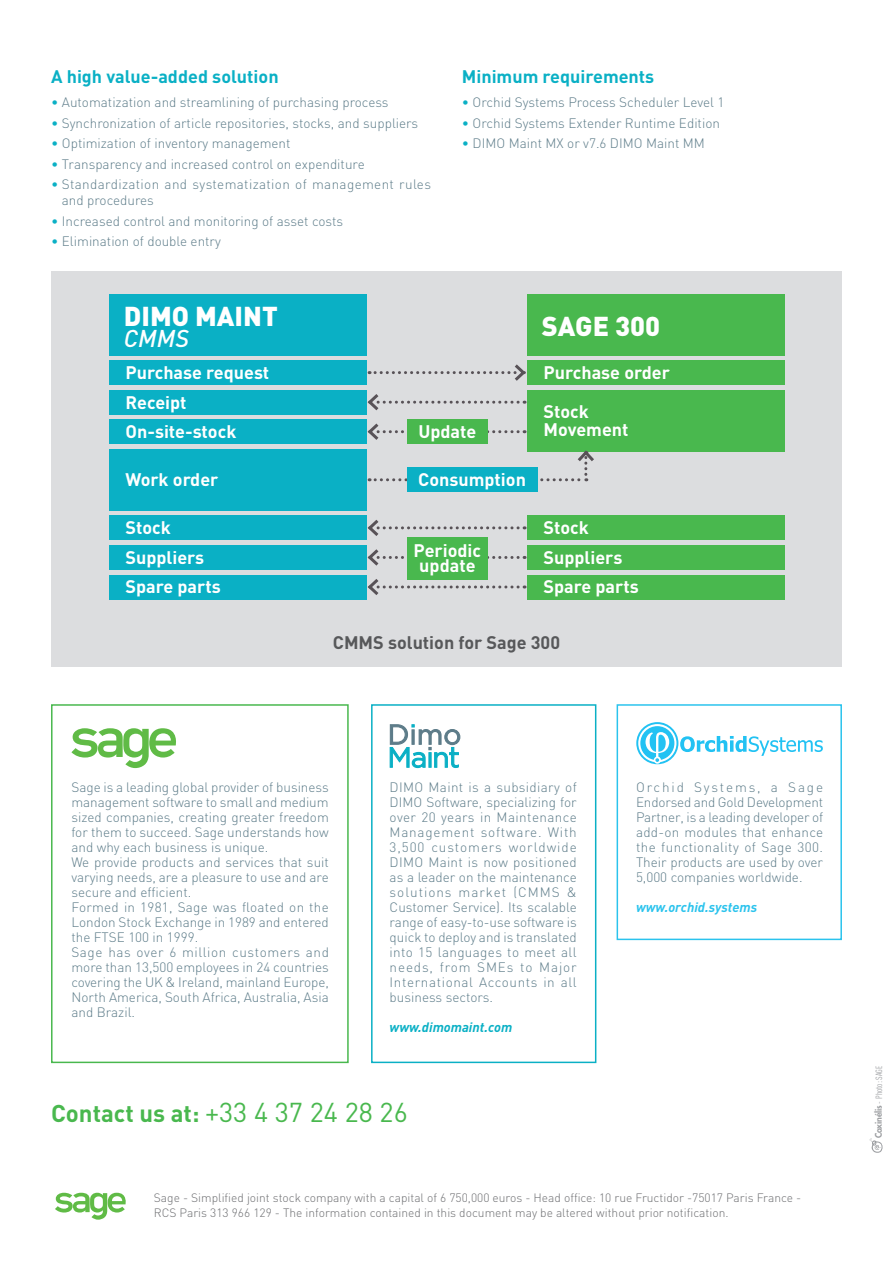
<style>
.page{position:relative;width:893px;height:1263px;background:#fff}
.page>*{position:absolute;margin:0;border:0;box-sizing:border-box;transform-origin:0 0}
.t1{font:900 27px "DIN";color:#fff}
.t2{font:700 24px "DIN";color:#49b84e}
.t3{font:italic 500 24px "DIN";color:#fff}
.t4{font:700 18px/18px "DIN";color:#fff}
.t5{font:700 18px "DIN";color:#0ab0c5}
.t6{font:700 18px "DIN";color:#57585a}
.t7{font:300 13.5px/15px "DIN";color:#5d7c89;text-align:justify}
.t8{font:300 13.5px/16.2px "DIN";letter-spacing:.025em;color:#5d7c89}
.t9{font:italic 700 13.5px "DIN";color:#2bc3ed}
.t10{font:italic 700 13.5px "DIN";color:#0ab0c5}
.t11{font:300 12px/14.4px "DIN";color:#6c6d70}
.t12{font:9px "DIN Cond";color:#9b9da0}
.s1{color:#0ab0c5}
.s2{font-weight:400;font-size:27px}
.s3{font-family:"Futura";font-weight:800;font-size:8.85px}
</style>
<div class="page">
<svg style="left:869px;top:1138px;width:14px;height:15px"></svg>
<svg style="left:389px;top:724px;width:72px;height:45px"></svg>
<svg style="left:71px;top:728px;width:105px;height:40px"></svg>
<div style="left:51px;top:704px;width:298px;height:359px;border:2px solid #49b84e"></div>
<div style="left:371px;top:704px;width:225px;height:359px;border:2px solid #0ab0c5"></div>
<div style="left:617px;top:704px;width:225px;height:236px;border:2px solid #2bc3ed"></div>
<svg style="left:55px;top:1193px;width:71px;height:27px"></svg>
<div style="left:51px;top:272px;width:791px;height:395px;background:#dcdddf"></div>
<div style="left:109px;top:294px;width:257px;height:61px;background:#0ab0c5"></div>
<div style="left:109px;top:361px;width:257px;height:24px;background:#0ab0c5"></div>
<div style="left:109px;top:390px;width:257px;height:24px;background:#0ab0c5"></div>
<div style="left:109px;top:420px;width:257px;height:24px;background:#0ab0c5"></div>
<div style="left:109px;top:516px;width:257px;height:24px;background:#0ab0c5"></div>
<div style="left:109px;top:545px;width:257px;height:24px;background:#0ab0c5"></div>
<div style="left:109px;top:575px;width:257px;height:24px;background:#0ab0c5"></div>
<div style="left:109px;top:449px;width:257px;height:61px;background:#0ab0c5"></div>
<div style="left:527px;top:390px;width:257px;height:61px;background:#49b84e"></div>
<div style="left:527px;top:294px;width:257px;height:61px;background:#49b84e"></div>
<div style="left:527px;top:361px;width:257px;height:24px;background:#49b84e"></div>
<div style="left:527px;top:516px;width:257px;height:24px;background:#49b84e"></div>
<div style="left:527px;top:545px;width:257px;height:24px;background:#49b84e"></div>
<div style="left:527px;top:575px;width:257px;height:24px;background:#49b84e"></div>
<svg style="left:369px;top:364px;width:157px;height:17px"></svg>
<svg style="left:366px;top:391px;width:152px;height:22px"></svg>
<svg style="left:366px;top:517px;width:152px;height:22px"></svg>
<svg style="left:366px;top:420px;width:231px;height:61px"></svg>
<svg style="left:366px;top:546px;width:152px;height:23px"></svg>
<svg style="left:366px;top:576px;width:152px;height:22px"></svg>
<div style="left:407px;top:468px;width:130px;height:24px;background:#0ab0c5"></div>
<div style="left:407px;top:420px;width:81px;height:24px;background:#49b84e"></div>
<div style="left:407px;top:537px;width:81px;height:42px;background:#49b84e"></div>
<svg style="left:636px;top:722px;width:187px;height:42px"></svg>
<p class="t5" style="left:51px;top:64px;width:229px">A high value-added solution</p>
<p class="t7" style="left:51px;top:95px;width:339px"><span class="s1">•</span> Automatization and streamlining of purchasing process</p>
<p class="t7" style="left:51px;top:115px;width:369px"><span class="s1">•</span> Synchronization of article repositories, stocks, and suppliers</p>
<p class="t7" style="left:51px;top:136px;width:241px"><span class="s1">•</span> Optimization of inventory management</p>
<p class="t7" style="left:51px;top:156px;width:315px"><span class="s1">•</span> Transparency and increased control on expenditure</p>
<p class="t8" style="left:62px;top:176px;width:371px;text-indent:-11px"><span class="s1">•</span> Standardization and systematization of management rules and procedures</p>
<p class="t7" style="left:51px;top:213px;width:294px"><span class="s1">•</span> Increased control and monitoring of asset costs</p>
<p class="t7" style="left:51px;top:234px;width:171px"><span class="s1">•</span> Elimination of double entry</p>
<p class="t1" style="left:124px;top:298px;width:156px">DIMO MAINT</p>
<p class="t3" style="left:124px;top:323px;width:66px">CMMS</p>
<p class="t4" style="left:125px;top:363px;width:145px">Purchase request</p>
<p class="t5" style="left:462px;top:64px;width:194px">Minimum requirements</p>
<p class="t7" style="left:462px;top:95px;width:264px"><span class="s1">•</span> Orchid Systems Process Scheduler Level 1</p>
<p class="t7" style="left:462px;top:115px;width:260px"><span class="s1">•</span> Orchid Systems Extender Runtime Edition</p>
<p class="t7" style="left:462px;top:136px;width:245px"><span class="s1">•</span> DIMO Maint MX or v7.6 DIMO Maint MM</p>
<p class="t1" style="left:542px;top:308px;width:120px">SAGE 300</p>
<p class="t4" style="left:543px;top:363px;width:128px">Purchase order</p>
<p class="t4" style="left:125px;top:392px;width:63px">Receipt</p>
<p class="t4" style="left:125px;top:422px;width:112px">On-site-stock</p>
<p class="t4" style="left:125px;top:470px;width:95px">Work order</p>
<p class="t4" style="left:125px;top:518px;width:47px">Stock</p>
<p class="t4" style="left:125px;top:548px;width:80px">Suppliers</p>
<p class="t4" style="left:125px;top:577px;width:97px">Spare parts</p>
<p class="t4" style="left:418px;top:422px;width:59px">Update</p>
<p class="t4" style="left:418px;top:470px;width:109px">Consumption</p>
<p class="t4" style="left:414px;top:541px;width:69px">Periodic</p>
<p class="t4" style="left:419px;top:556px;width:58px">update</p>
<p class="t4" style="left:543px;top:402px;width:87px">Stock<br>Movement</p>
<p class="t4" style="left:543px;top:518px;width:47px">Stock</p>
<p class="t4" style="left:543px;top:548px;width:80px">Suppliers</p>
<p class="t4" style="left:543px;top:577px;width:97px">Spare parts</p>
<p class="t6" style="left:333px;top:631px;width:229px">CMMS solution for Sage 300</p>
<p class="t7" style="left:71px;top:779px;width:259px">Sage is a leading global provider of business management software to small and medium sized companies, creating greater freedom for them to succeed. Sage understands how and why each business is unique.</p>
<p class="t7" style="left:71px;top:854px;width:259px">We provide products and services that suit varying needs, are a pleasure to use and are secure and efficient.</p>
<p class="t7" style="left:71px;top:899px;width:259px">Formed in 1981, Sage was floated on the London Stock Exchange in 1989 and entered the FTSE 100 in 1999.</p>
<p class="t7" style="left:71px;top:944px;width:259px">Sage has over 6 million customers and more than 13,500 employees in 24 countries covering the UK &amp; Ireland, mainland Europe, North America, South Africa, Australia, Asia and Brazil.</p>
<p class="t7" style="left:390px;top:779px;width:189px">DIMO Maint is a subsidiary of DIMO Software, specializing for over 20 years in Maintenance Management software. With 3,500 customers worldwide DIMO Maint is now positioned as a leader on the maintenance solutions market (CMMS &amp; Customer Service). Its scalable range of easy-to-use software is quick to deploy and is translated into 15 languages to meet all needs, from SMEs to Major International Accounts in all business sectors.</p>
<p class="t10" style="left:390px;top:1018px;width:124px">www.dimomaint.com</p>
<p class="t2" style="left:51px;top:1098px;width:358px">Contact us at: <span class="s2">+33 4 37 24 28 26</span></p>
<p class="t7" style="left:636px;top:779px;width:189px">Orchid Systems, a Sage Endorsed and Gold Development Partner, is a leading developer of add-on modules that enhance the functionality of Sage 300.<br>Their products are used by over 5,000 companies worldwide.</p>
<p class="t9" style="left:636px;top:898px;width:123px">www.orchid.systems</p>
<p class="t11" style="left:154px;top:1191px;width:649px">Sage - Simplified joint stock company with a capital of 6 750,000 euros - Head office: 10 rue Fructidor -75017 Paris France -<br>RCS Paris 313 966 129 - The information contained in this document may be altered without prior notification.</p>
<p class="t12" style="left:874px;top:1138px;width:74px;rotate:-90deg"><span class="s3">Coxinélis</span> - Photo: SAGE</p>
</div>
